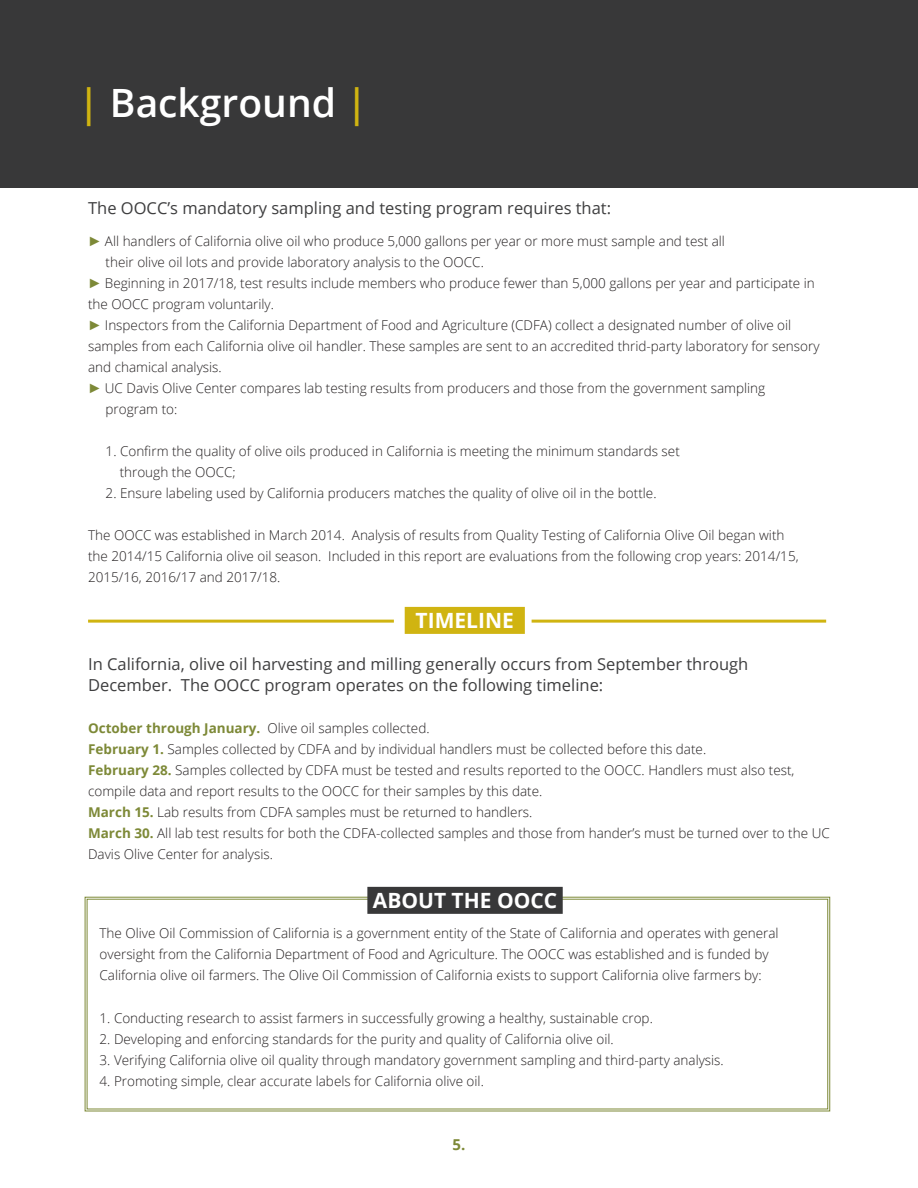
<style>
.page{position:relative;width:918px;height:1188px;background:#fff}
.page>*{position:absolute;margin:0;border:0;box-sizing:border-box;transform-origin:0 0}
.t1{font:600 39px "Open Sans";color:#fff}
.t2{font:700 21px "Open Sans";color:#fff}
.t3{font:16.5px/21px "Open Sans";color:#3e3e3f}
.t4{font:700 15px "Open Sans";color:#7d8937}
.t5{font:300 13.5px/21px "Open Sans";color:#231f20}
.s1{color:#d0b411}
.s2{font-family:"Arial";font-weight:700;color:#7d8937}
.s3{font-weight:700;color:#7d8937}
</style>
<div class="page">
<div style="left:0;top:0;width:918px;height:188px;background:#383839"></div>
<hr style="left:88px;top:620px;width:306px;height:3px;background:#d0b411">
<hr style="left:532px;top:620px;width:294px;height:3px;background:#d0b411">
<div style="left:405px;top:607px;width:120px;height:27px;background:#d0b411"></div>
<svg style="left:84px;top:896px;width:747px;height:216px"></svg>
<div style="left:87px;top:899px;width:741px;height:210px;border:1px solid #7d8937"></div>
<div style="left:367px;top:887px;width:196px;height:27px;background:#383839"></div>
<h1 class="t1" style="left:78px;top:76px;width:291px"><span class="s1">|</span> Background <span class="s1">|</span></h1>
<p class="t3" style="left:88px;top:197px;width:525px">The OOCC’s mandatory sampling and testing program requires that:</p>
<p class="t5" style="left:88px;top:230px;width:638px"><span class="s2">►</span> All handlers of California olive oil who produce 5,000 gallons per year or more must sample and test all</p>
<p class="t5" style="left:106px;top:251px;width:380px">their olive oil lots and provide laboratory analysis to the OOCC.</p>
<p class="t5" style="left:88px;top:272px;width:728px"><span class="s2">►</span> Beginning in 2017/18, test results include members who produce fewer than 5,000 gallons per year and participate in</p>
<p class="t5" style="left:88px;top:293px;width:187px">the OOCC program voluntarily.</p>
<p class="t5" style="left:88px;top:314px;width:705px"><span class="s2">►</span> Inspectors from the California Department of Food and Agriculture (CDFA) collect a designated number of olive oil</p>
<p class="t5" style="left:88px;top:335px;width:733px">samples from each California olive oil handler. These samples are sent to an accredited thrid-party laboratory for sensory</p>
<p class="t5" style="left:88px;top:356px;width:135px">and chamical analysis.</p>
<p class="t5" style="left:88px;top:377px;width:679px"><span class="s2">►</span> UC Davis Olive Center compares lab testing results from producers and those from the government sampling</p>
<p class="t5" style="left:106px;top:398px;width:73px">program to:</p>
<p class="t5" style="left:120px;top:440px;width:562px;text-indent:-14px">1. Confirm the quality of olive oils produced in California is meeting the minimum standards set through the OOCC;</p>
<p class="t5" style="left:106px;top:482px;width:552px">2. Ensure labeling used by California producers matches the quality of olive oil in the bottle.</p>
<p class="t5" style="left:88px;top:524px;width:712px">The OOCC was established in March 2014. Analysis of results from Quality Testing of California Olive Oil began with the 2014/15 California olive oil season. Included in this report are evaluations from the following crop years: 2014/15,<br>2015/16, 2016/17 and 2017/18.</p>
<h2 class="t2" style="left:416px;top:605px;width:100px">TIMELINE</h2>
<p class="t3" style="left:88px;top:653px;width:662px">In California, olive oil harvesting and milling generally occurs from September through<br>December. The OOCC program operates on the following timeline:</p>
<p class="t5" style="left:88px;top:717px;width:743px"><span class="s3">October through January.</span> Olive oil samples collected.<br><span class="s3">February 1.</span> Samples collected by CDFA and by individual handlers must be collected before this date.<br><span class="s3">February 28.</span> Samples collected by CDFA must be tested and results reported to the OOCC. Handlers must also test, compile data and report results to the OOCC for their samples by this date.<br><span class="s3">March 15.</span> Lab results from CDFA samples must be returned to handlers.<br><span class="s3">March 30.</span> All lab test results for both the CDFA-collected samples and those from hander’s must be turned over to the UC Davis Olive Center for analysis.</p>
<h2 class="t2" style="left:373px;top:885px;width:186px">ABOUT THE OOCC</h2>
<p class="t5" style="left:100px;top:922px;width:681px">The Olive Oil Commission of California is a government entity of the State of California and operates with general oversight from the California Department of Food and Agriculture. The OOCC was established and is funded by<br>California olive oil farmers. The Olive Oil Commission of California exists to support California olive farmers by:</p>
<p class="t5" style="left:100px;top:1008px;width:555px">1. Conducting research to assist farmers in successfully growing a healthy, sustainable crop.</p>
<p class="t5" style="left:100px;top:1029px;width:516px">2. Developing and enforcing standards for the purity and quality of California olive oil.</p>
<p class="t5" style="left:100px;top:1050px;width:626px">3. Verifying California olive oil quality through mandatory government sampling and third-party analysis.</p>
<p class="t5" style="left:100px;top:1071px;width:386px">4. Promoting simple, clear accurate labels for California olive oil.</p>
<p class="t4" style="left:453px;top:1134px;width:14px">5.</p>
</div>
